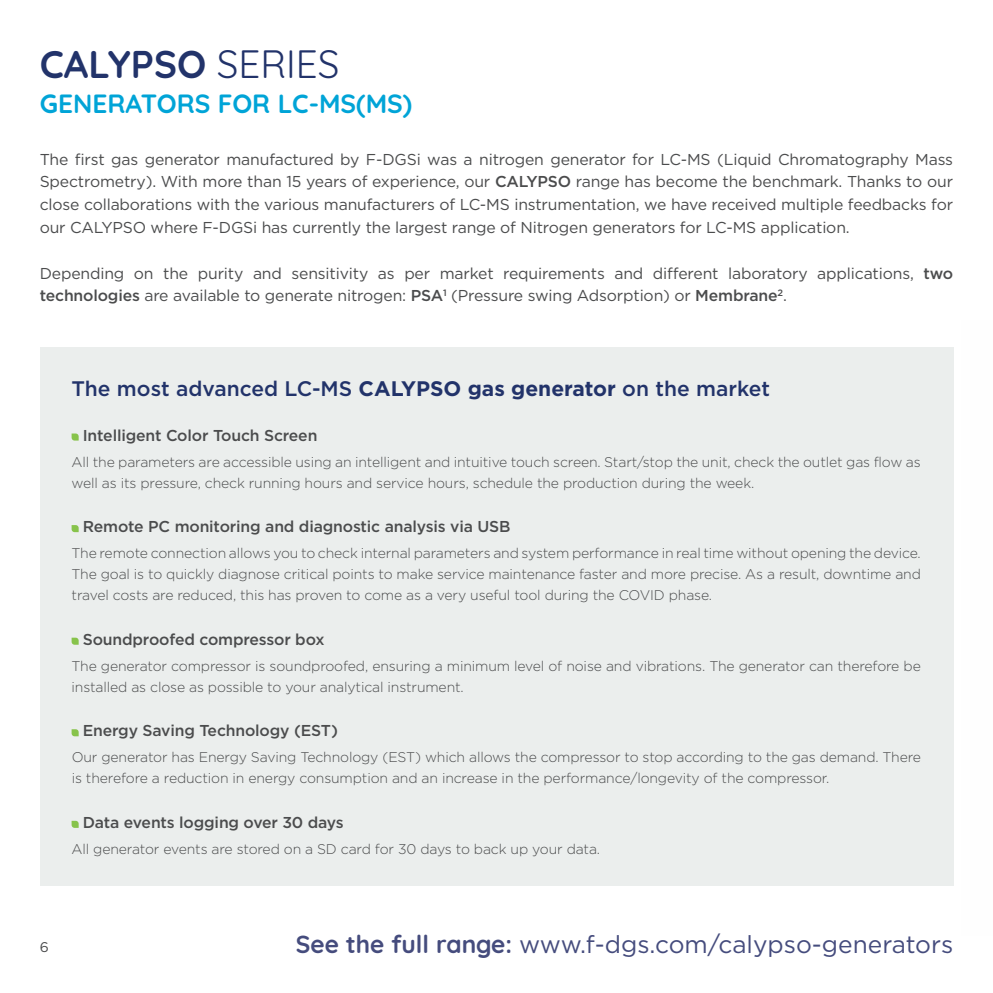
<style>
.page{position:relative;width:993px;height:993px;background:#fff}
.page>*{position:absolute;margin:0;border:0;box-sizing:border-box;transform-origin:0 0}
.t1{font:700 38.5px "Quicksand";color:#22336a}
.t2{font:700 26.25px "Quicksand";color:#00a4d7}
.t3{font:24.5px "Gotham";color:#454c7d}
.t4{font:500 21px "Gotham";color:#22336a}
.Texte_en_9_Gotham_Bo{font:15.75px/22.8px "Gotham";letter-spacing:-.01em;color:#4b4c4d;text-align:justify}
.t5{font:500 15.75px "Gotham";letter-spacing:-.01em;color:#4b4c4d}
.Sous-Texte_8_Gotham{font:300 14px/21px "Gotham";letter-spacing:-.01em;color:#4b4c4d}
.t6{font:14px "Gotham";color:#4b4c4d}
.s1{font-weight:400}
.s2{font-weight:500}
.s3{font-weight:700}
.s4{font-family:"Quicksand";font-weight:700}
</style>
<div class="page">
<div style="left:40px;top:347px;width:913px;height:538px;background:#ebeeed"></div>
<svg style="left:72px;top:433px;width:7px;height:7px"></svg>
<svg style="left:72px;top:525px;width:7px;height:7px"></svg>
<svg style="left:72px;top:637px;width:7px;height:7px"></svg>
<svg style="left:72px;top:729px;width:7px;height:7px"></svg>
<svg style="left:72px;top:820px;width:7px;height:7px"></svg>
<p class="t1" style="left:40px;top:33px;width:301px">CALYPSO <span class="s1">SERIES</span></p>
<p class="t2" style="left:40px;top:82px;width:374px">GENERATORS FOR LC-MS(MS)</p>
<p class="Texte_en_9_Gotham_Bo" style="left:40px;top:147px;width:914px">The first gas generator manufactured by F-DGSi was a nitrogen generator for LC-MS (Liquid Chromatography Mass Spectrometry). With more than 15 years of experience, our <span class="s2">CALYPSO</span> range has become the benchmark. Thanks to our close collaborations with the various manufacturers of LC-MS instrumentation, we have received multiple feedbacks for our CALYPSO where F-DGSi has currently the largest range of Nitrogen generators for LC-MS application.</p>
<p class="Texte_en_9_Gotham_Bo" style="left:40px;top:261px;width:914px">Depending on the purity and sensitivity as per market requirements and different laboratory applications, <span class="s2">two technologies</span> are available to generate nitrogen: <span class="s2">PSA</span><sup>1</sup> (Pressure swing Adsorption) or <span class="s2">Membrane</span><sup>2</sup>.</p>
<p class="t4" style="left:71px;top:375px;width:700px">The most advanced LC-MS <span class="s3">CALYPSO gas generator</span> on the market</p>
<p class="t5" style="left:83px;top:424px;width:236px">Intelligent Color Touch Screen</p>
<p class="Sous-Texte_8_Gotham" style="left:72px;top:451px;width:850px">All the parameters are accessible using an intelligent and intuitive touch screen. Start/stop the unit, check the outlet gas flow as well as its pressure, check running hours and service hours, schedule the production during the week.</p>
<p class="t5" style="left:83px;top:516px;width:429px">Remote PC monitoring and diagnostic analysis via USB</p>
<p class="Sous-Texte_8_Gotham" style="left:72px;top:542px;width:850px;text-align:justify">The remote connection allows you to check internal parameters and system performance in real time without opening the device.<br>The goal is to quickly diagnose critical points to make service maintenance faster and more precise. As a result, downtime and travel costs are reduced, this has proven to come as a very useful tool during the COVID phase.</p>
<p class="t5" style="left:83px;top:628px;width:243px">Soundproofed compressor box</p>
<p class="Sous-Texte_8_Gotham" style="left:72px;top:655px;width:850px">The generator compressor is soundproofed, ensuring a minimum level of noise and vibrations. The generator can therefore be installed as close as possible to your analytical instrument.</p>
<p class="t5" style="left:83px;top:720px;width:256px">Energy Saving Technology (EST)</p>
<p class="Sous-Texte_8_Gotham" style="left:72px;top:746px;width:850px">Our generator has Energy Saving Technology (EST) which allows the compressor to stop according to the gas demand. There is therefore a reduction in energy consumption and an increase in the performance/longevity of the compressor.</p>
<p class="t5" style="left:83px;top:811px;width:262px">Data events logging over 30 days</p>
<p class="Sous-Texte_8_Gotham" style="left:72px;top:838px;width:530px">All generator events are stored on a SD card for 30 days to back up your data.</p>
<p class="t6" style="left:40px;top:937px;width:11px">6</p>
<p class="t3" style="left:296px;top:928px;width:658px"><span class="s4">See the full range:</span> www.f-dgs.com/calypso-generators</p>
</div>
